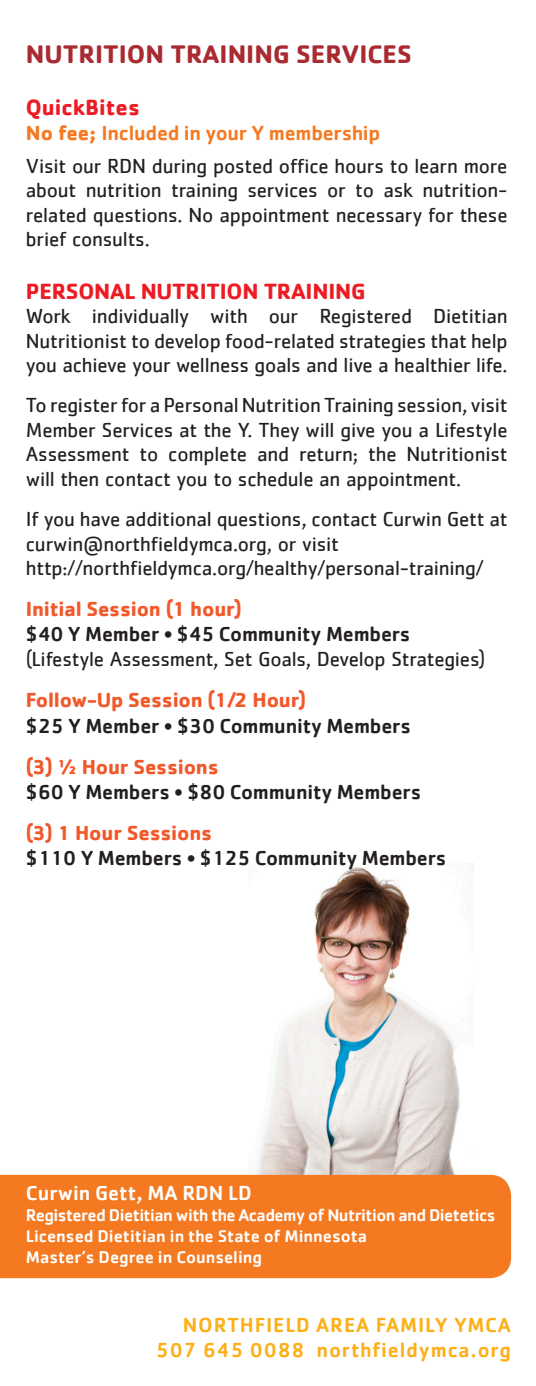
<style>
.page{position:relative;width:536px;height:1386px;background:#fff}
.page>*{position:absolute;margin:0;border:0;box-sizing:border-box;transform-origin:0 0}
.t1{font:700 26.25px "Cachet";color:#a92b31}
.t2{font:700 22.75px "Cachet";letter-spacing:-.01em;color:#ed1c24}
.t3{font:21px/24.5px "Cachet";letter-spacing:-.01em;color:#231f20;text-align:justify}
.t4{font:500 21px "Cachet";letter-spacing:-.01em;color:#231f20}
.t5{font:700 21px "Cachet";letter-spacing:-.01em;color:#f1592b}
.t6{font:500 21px "Cachet";letter-spacing:.04em;color:#fcaf17}
.t7{font:500 21px "Cachet";letter-spacing:-.01em;color:#f47920}
.t8{font:500 21px "Cachet";color:#fff}
.t9{font:500 17.5px "Cachet";letter-spacing:-.01em;color:#fff}
.t10{font:500 17.5px "Cachet";letter-spacing:-.03em;color:#fff}
.s1{font-weight:700}
</style>
<div class="page">
<img style="left:249px;top:864px;width:224px;height:311px">
<div style="left:0;top:1175px;width:511px;height:103px;background:#f47920"></div>
<p class="t1" style="left:26px;top:37px;width:387px">NUTRITION TRAINING SERVICES</p>
<p class="t2" style="left:26px;top:93px;width:116px">QuickBites</p>
<p class="t7" style="left:26px;top:120px;width:356px"><span class="s1">No fee;</span> Included in your Y membership</p>
<p class="t3" style="left:26px;top:153px;width:483px">Visit our RDN during posted office hours to learn more about nutrition training services or to ask nutrition&shy;related questions. No appointment necessary for these brief consults.</p>
<p class="t2" style="left:26px;top:276px;width:341px">PERSONAL NUTRITION TRAINING</p>
<p class="t3" style="left:26px;top:303px;width:483px">Work individually with our Registered Dietitian Nutritionist to develop food-related strategies that help you achieve your wellness goals and live a healthier life.</p>
<p class="t3" style="left:26px;top:393px;width:483px">To register for a Personal Nutrition Training session, visit Member Services at the Y. They will give you a Lifestyle Assessment to complete and return; the Nutritionist will then contact you to schedule an appointment.</p>
<p class="t3" style="left:26px;top:506px;width:483px">If you have additional questions, contact Curwin Gett at curwin@northfieldymca.org, or visit</p>
<p class="t3" style="left:26px;top:555px;width:459px">http://northfieldymca.org/healthy/personal-training/</p>
<p class="t5" style="left:26px;top:595px;width:217px">Initial Session (1 hour)</p>
<p class="t4" style="left:26px;top:621px;width:386px">$40 Y Member • $45 Community Members</p>
<p class="t3" style="left:26px;top:647px;width:461px">(Lifestyle Assessment, Set Goals, Develop Strategies)</p>
<p class="t5" style="left:26px;top:687px;width:282px">Follow-Up Session (1/2 Hour)</p>
<p class="t4" style="left:26px;top:713px;width:386px">$25 Y Member • $30 Community Members</p>
<p class="t5" style="left:26px;top:753px;width:194px">(3) ½ Hour Sessions</p>
<p class="t4" style="left:26px;top:779px;width:397px">$60 Y Members • $80 Community Members</p>
<p class="t5" style="left:26px;top:819px;width:188px">(3) 1 Hour Sessions</p>
<p class="t4" style="left:26px;top:845px;width:422px">$110 Y Members • $125 Community Members</p>
<p class="t8" style="left:26px;top:1180px;width:227px">Curwin Gett, MA RDN LD</p>
<p class="t10" style="left:26px;top:1205px;width:471px">Registered Dietitian with the Academy of Nutrition and Dietetics</p>
<p class="t9" style="left:26px;top:1226px;width:343px">Licensed Dietitian in the State of Minnesota</p>
<p class="t9" style="left:26px;top:1247px;width:238px">Master’s Degree in Counseling</p>
<p class="t6" style="left:183px;top:1312px;width:329px">NORTHFIELD AREA FAMILY YMCA</p>
<p class="t6" style="left:156px;top:1337px;width:356px">507 645 0088 northfieldymca.org</p>
</div>
